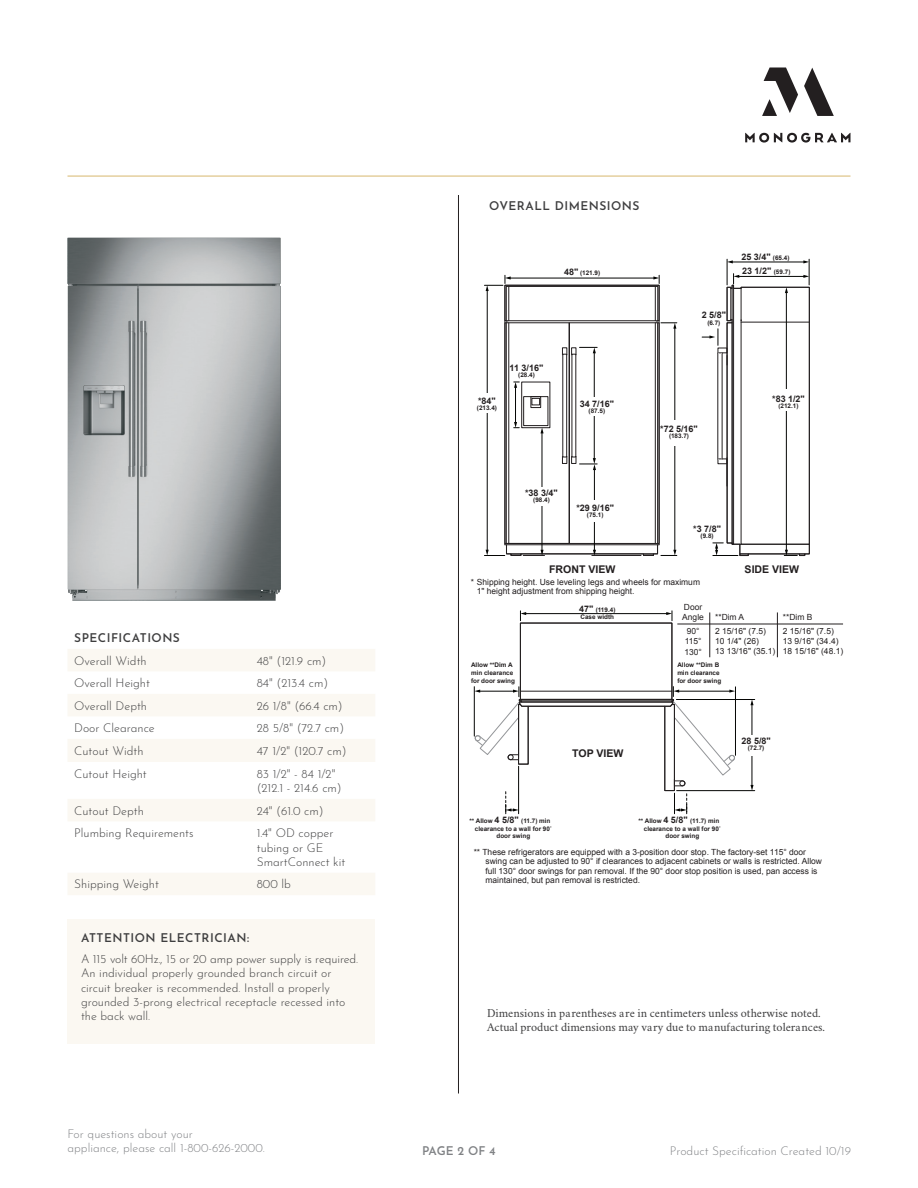
<style>
.page{position:relative;width:918px;height:1188px;background:#fff}
.page>*{position:absolute;margin:0;border:0;box-sizing:border-box;transform-origin:0 0}
.t1{font:300 12px/14.4px "Josefin Sans";color:#3e3e3f}
.t2{font:12px/13.5px "Crimson";color:#3e3e3f}
.t3{font:300 12px/14.4px "Josefin Sans";color:#808285}
.t4{font:600 12px "Josefin Sans";letter-spacing:.04em;color:#3e3e3f}
.t5{font:600 12px "Josefin Sans";letter-spacing:-.015em;color:#808285}
.t6{font:700 10.5px "Arial";color:#231f20}
.t7{font:700 9px "Arial";color:#231f20}
.t8{font:8.4px/10.2px "Arial";color:#231f20}
.t9{font:700 6.3px/7.9px "Arial";color:#231f20}
.s1{font-size:6.3px}
.s2{font-size:9px}
.s3{font-size:5.85px}
</style>
<div class="page">
<svg style="left:745px;top:68px;width:105px;height:75px"></svg>
<hr style="left:458px;top:195px;width:1px;height:899px;background:#231f20">
<hr style="left:68px;top:176px;width:782px;height:1px;background:#dcbf7e">
<div style="left:506px;top:286px;width:152px;height:35px;border:1px solid #231f20"></div>
<div style="left:505px;top:285px;width:154px;height:260px;border:1px solid #231f20"></div>
<hr style="left:569px;top:323px;width:1px;height:220px;background:#231f20">
<hr style="left:487px;top:290px;width:1px;height:261px;background:#040503">
<div style="left:477px;top:394px;width:20px;height:19px;background:#fff"></div>
<hr style="left:510px;top:278px;width:144px;height:1px;background:#040503">
<svg style="left:484px;top:275px;width:27px;height:16px"></svg>
<svg style="left:653px;top:275px;width:7px;height:9px"></svg>
<hr style="left:515px;top:387px;width:1px;height:36px;background:#040503">
<svg style="left:514px;top:382px;width:5px;height:6px"></svg>
<hr style="left:594px;top:352px;width:1px;height:107px;background:#040503">
<div style="left:585px;top:398px;width:20px;height:18px;background:#fff"></div>
<hr style="left:542px;top:432px;width:1px;height:119px;background:#040503">
<svg style="left:514px;top:396px;width:34px;height:37px"></svg>
<div style="left:532px;top:487px;width:20px;height:19px;background:#fff"></div>
<hr style="left:594px;top:469px;width:1px;height:82px;background:#040503">
<svg style="left:580px;top:458px;width:17px;height:12px"></svg>
<div style="left:590px;top:500px;width:9px;height:22px;background:#fff"></div>
<hr style="left:675px;top:328px;width:1px;height:223px;background:#040503">
<svg style="left:657px;top:321px;width:20px;height:8px"></svg>
<div style="left:668px;top:420px;width:18px;height:25px;background:#fff"></div>
<hr style="left:735px;top:687px;width:1px;height:68px;background:#040503">
<hr style="left:676px;top:699px;width:79px;height:1px;background:#040503">
<hr style="left:752px;top:704px;width:1px;height:82px;background:#040503">
<svg style="left:750px;top:700px;width:4px;height:5px"></svg>
<svg style="left:750px;top:785px;width:4px;height:5px"></svg>
<hr style="left:677px;top:790px;width:78px;height:1px;background:#040503">
<div style="left:744px;top:735px;width:16px;height:21px;background:#fff"></div>
<svg style="left:484px;top:544px;width:193px;height:12px"></svg>
<hr style="left:777px;top:612px;width:1px;height:45px;background:#231f20">
<hr style="left:677px;top:624px;width:166px;height:1px;background:#231f20">
<svg style="left:474px;top:611px;width:261px;height:203px"></svg>
<hr style="left:509px;top:286px;width:1px;height:35px;background:#231f20">
<hr style="left:655px;top:286px;width:1px;height:35px;background:#231f20">
<hr style="left:509px;top:323px;width:1px;height:220px;background:#231f20">
<hr style="left:655px;top:323px;width:1px;height:220px;background:#231f20">
<div style="left:563px;top:354px;width:4px;height:103px;border:1px solid #231f20"></div>
<div style="left:562px;top:456px;width:5px;height:8px;border:1px solid #231f20"></div>
<svg style="left:562px;top:347px;width:35px;height:8px"></svg>
<div style="left:571px;top:456px;width:5px;height:8px;border:1px solid #231f20"></div>
<svg style="left:702px;top:259px;width:108px;height:297px"></svg>
<svg style="left:68px;top:649px;width:307px;height:246px"></svg>
<img style="left:68px;top:238px;width:212px;height:362px">
<div style="left:68px;top:919px;width:307px;height:124px;background:#fbf8f2"></div>
<h1 class="t4" style="left:74px;top:628px;width:107px">SPECIFICATIONS</h1>
<h1 class="t1" style="left:74px;top:652px;width:74px">Overall Width</h1>
<h1 class="t1" style="left:257px;top:652px;width:71px">48" (121.9 cm)</h1>
<h1 class="t1" style="left:74px;top:675px;width:77px">Overall Height</h1>
<h1 class="t1" style="left:257px;top:675px;width:73px">84" (213.4 cm)</h1>
<h1 class="t1" style="left:74px;top:697px;width:74px">Overall Depth</h1>
<h1 class="t1" style="left:257px;top:697px;width:88px">26 1/8" (66.4 cm)</h1>
<h1 class="t1" style="left:74px;top:720px;width:82px">Door Clearance</h1>
<h1 class="t1" style="left:257px;top:720px;width:89px">28 5/8" (72.7 cm)</h1>
<h1 class="t1" style="left:74px;top:742px;width:71px">Cutout Width</h1>
<h1 class="t1" style="left:257px;top:742px;width:91px">47 1/2" (120.7 cm)</h1>
<h1 class="t1" style="left:74px;top:765px;width:74px">Cutout Height</h1>
<h1 class="t1" style="left:257px;top:765px;width:87px">83 1/2" - 84 1/2" (212.1 - 214.6 cm)</h1>
<h1 class="t1" style="left:74px;top:802px;width:71px">Cutout Depth</h1>
<h1 class="t1" style="left:257px;top:802px;width:69px">24" (61.0 cm)</h1>
<h1 class="t1" style="left:74px;top:825px;width:121px">Plumbing Requirements</h1>
<h1 class="t1" style="left:257px;top:825px;width:90px">1.4" OD copper tubing or GE<br>SmartConnect kit</h1>
<h1 class="t1" style="left:74px;top:876px;width:86px">Shipping Weight</h1>
<h1 class="t1" style="left:257px;top:876px;width:36px">800 lb</h1>
<h1 class="t4" style="left:81px;top:927px;width:170px">ATTENTION ELECTRICIAN:</h1>
<h1 class="t1" style="left:81px;top:950px;width:279px">A 115 volt 60Hz., 15 or 20 amp power supply is required.<br>An individual properly grounded branch circuit or circuit breaker is recommended. Install a properly grounded 3-prong electrical receptacle recessed into the back wall.</h1>
<h1 class="t3" style="left:68px;top:1125px;width:199px">For questions about your<br>appliance, please call 1-800-626-2000.</h1>
<h1 class="t4" style="left:489px;top:196px;width:152px">OVERALL DIMENSIONS</h1>
<p class="t7" style="left:741px;top:251px;width:50px">25 3/4" <span class="s1">(65.4)</span></p>
<p class="t7" style="left:478px;top:395px;width:19px">*84"</p>
<p class="t9" style="left:477px;top:404px;width:22px">(213.4)</p>
<p class="t7" style="left:510px;top:362px;width:35px">11 3/16"</p>
<p class="t9" style="left:518px;top:371px;width:18px">(28.4)</p>
<p class="t9" style="left:564px;top:269px;width:38px"><span class="s2">48"</span> (121.9)</p>
<p class="t7" style="left:742px;top:264px;width:50px">23 1/2" <span class="s1">(59.7)</span></p>
<p class="t7" style="left:702px;top:308px;width:26px">2 5/8"</p>
<p class="t9" style="left:707px;top:319px;width:15px">(6.7)</p>
<p class="t7" style="left:580px;top:398px;width:36px">34 7/16"</p>
<p class="t9" style="left:589px;top:407px;width:18px">(87.5)</p>
<p class="t7" style="left:660px;top:423px;width:39px">*72 5/16"</p>
<p class="t9" style="left:669px;top:432px;width:22px">(183.7)</p>
<p class="t7" style="left:772px;top:393px;width:34px">*83 1/2"</p>
<p class="t9" style="left:779px;top:402px;width:21px"><span class="s3">(</span>212.1)</p>
<p class="t7" style="left:525px;top:487px;width:34px">*38 3/4"</p>
<p class="t9" style="left:533px;top:496px;width:18px">(98.4)</p>
<p class="t7" style="left:576px;top:502px;width:39px">*29 9/16"</p>
<p class="t9" style="left:587px;top:511px;width:18px">(75.1)</p>
<p class="t7" style="left:693px;top:523px;width:29px">*3 7/8"</p>
<p class="t9" style="left:701px;top:532px;width:15px">(9.8)</p>
<p class="t6" style="left:549px;top:562px;width:68px">FRONT VIEW</p>
<p class="t6" style="left:745px;top:562px;width:56px">SIDE VIEW</p>
<p class="t8" style="left:477px;top:577px;width:225px;line-height:9.4px;text-indent:-6px">* Shipping height. Use leveling legs and wheels for maximum<br>1" height adjustment from shipping height.</p>
<p class="t9" style="left:579px;top:606px;width:38px"><span class="s2">47"</span> (119.4)<br>Case width</p>
<p class="t8" style="left:682px;top:602px;width:23px">Door<br>Angle</p>
<p class="t8" style="left:684px;top:626px;width:19px">90°<br>115°<br>130°</p>
<p class="t8" style="left:715px;top:610px;width:52px;line-height:14.4px">**Dim A<br>2 15/16" (7.5)</p>
<p class="t8" style="left:715px;top:636px;width:62px">10 1/4" (26)<br>13 13/16" (35.1)</p>
<p class="t9" style="left:471px;top:661px;width:46px">Allow **Dim A min clearance for door swing</p>
<p class="t9" style="left:677px;top:661px;width:46px">Allow **Dim B min clearance for door swing</p>
<p class="t8" style="left:783px;top:610px;width:52px;line-height:14.4px">**Dim B<br>2 15/16" (7.5)</p>
<p class="t8" style="left:783px;top:636px;width:62px">13 9/16" (34.4)<br>18 15/16" (48.1)</p>
<p class="t6" style="left:572px;top:746px;width:53px">TOP VIEW</p>
<p class="t7" style="left:742px;top:735px;width:31px">28 5/8"</p>
<p class="t9" style="left:748px;top:744px;width:18px">(72.7)</p>
<p class="t9" style="left:469px;top:817px;width:83px">** Allow <span class="s2">4 5/8"</span> (11.7) min</p>
<p class="t9" style="left:475px;top:825px;width:79px">clearance to a wall for 90˚</p>
<p class="t9" style="left:497px;top:832px;width:35px">door swing</p>
<p class="t9" style="left:638px;top:817px;width:83px">** Allow <span class="s2">4 5/8"</span> (11.7) min</p>
<p class="t9" style="left:644px;top:825px;width:79px">clearance to a wall for 90˚</p>
<p class="t9" style="left:666px;top:832px;width:35px">door swing</p>
<p class="t8" style="left:485px;top:847px;width:338px;line-height:9.4px;text-indent:-12px">** These refrigerators are equipped with a 3-position door stop. The factory-set 115° door swing can be adjusted to 90° if clearances to adjacent cabinets or walls is restricted. Allow full 130° door swings for pan removal. If the 90° door stop position is used, pan access is maintained, but pan removal is restricted.</p>
<h1 class="t2" style="left:487px;top:1006px;width:340px">Dimensions in parentheses are in centimeters unless otherwise noted.<br>Actual product dimensions may vary due to manufacturing tolerances.</h1>
<h1 class="t5" style="left:422px;top:1140px;width:75px">PAGE 2 OF 4</h1>
<h1 class="t3" style="left:670px;top:1142px;width:183px">Product Specification Created 10/19</h1>
</div>
